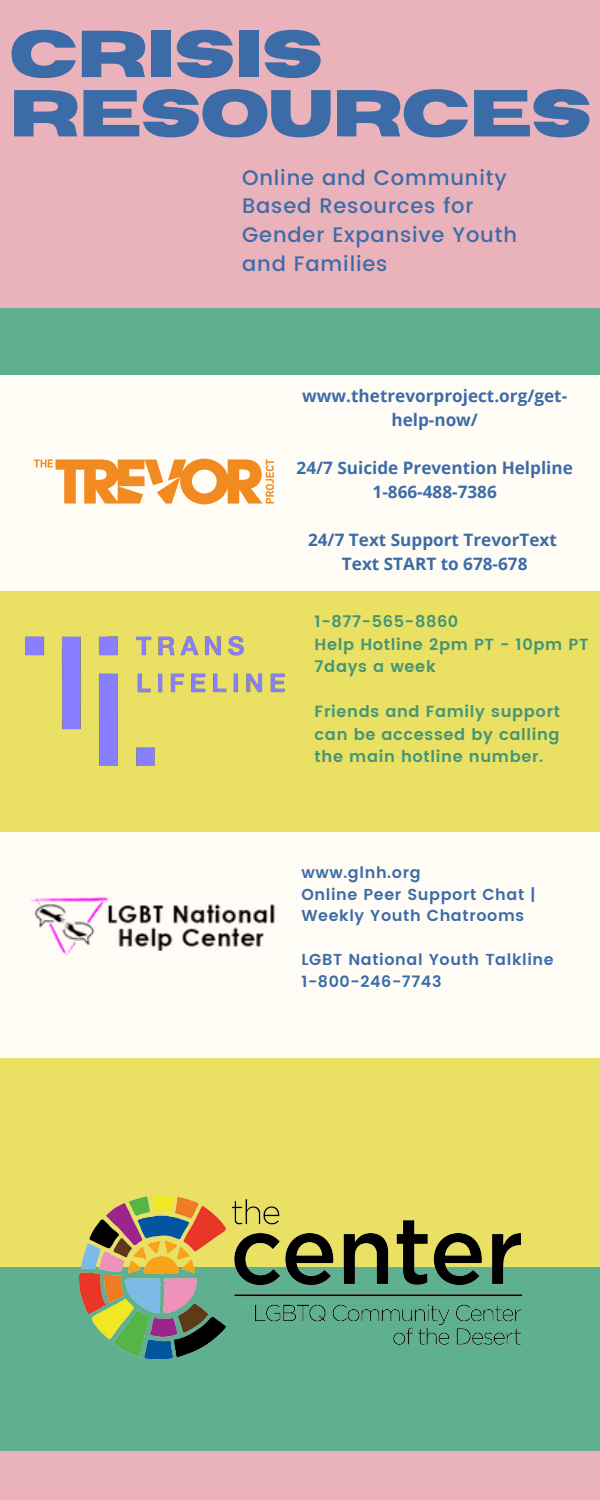
<style>
.page{position:relative;width:600px;height:1500px;background:#eab2bb}
.page>*{position:absolute;margin:0;border:0;box-sizing:border-box;transform-origin:0 0}
.t1{font:700 66.1px/59.3px "Horizon";letter-spacing:-.025em;color:#3c6ca8}
.t2{font:500 21px/28.6px "Poppins";letter-spacing:.04em;color:#3c6ca8}
.t3{font:700 17.2px/24px "Open Sans";color:#3c6ca8;text-align:center}
.t4{font:600 16.1px/22.5px "Poppins";letter-spacing:.04em;color:#439576}
.t5{font:600 15.9px/21.8px "Poppins";letter-spacing:.04em;color:#3c6ca8}
</style>
<div class="page">
<div style="left:0;top:308px;width:600px;height:1143px;background:#5eb090"></div>
<div style="left:0;top:582px;width:600px;height:685px;background:#eae164"></div>
<div style="left:0;top:375px;width:600px;height:216px;background:#fffcf6"></div>
<div style="left:0;top:832px;width:600px;height:226px;background:#fffcf6"></div>
<svg style="left:34px;top:459px;width:240px;height:45px"></svg>
<img style="left:25px;top:636px;width:260px;height:130px">
<img style="left:31px;top:896px;width:244px;height:61px">
<img style="left:78px;top:1194px;width:445px;height:166px">
<h1 class="t1" style="left:9px;top:27px;width:585px">CRISIS<br>RESOURCES</h1>
<p class="t2" style="left:242px;top:163px;width:276px">Online and Community<br>Based Resources for<br>Gender Expansive Youth and Families</p>
<p class="t3" style="left:302px;top:384px;width:266px">www.thetrevorproject.org/get&shy;help-now/</p>
<p class="t3" style="left:297px;top:456px;width:278px">24/7 Suicide Prevention Helpline<br>1-866-488-7386</p>
<p class="t3" style="left:308px;top:528px;width:250px">24/7 Text Support TrevorText<br>Text START to 678-678</p>
<p class="t4" style="left:315px;top:610px;width:275px">1-877-565-8860<br>Help Hotline 2pm PT - 10pm PT<br>7days a week</p>
<p class="t4" style="left:315px;top:700px;width:247px;text-align:justify">Friends and Family support can be accessed by calling the main hotline number.</p>
<p class="t5" style="left:301px;top:861px;width:236px">www.glnh.org<br>Online Peer Support Chat |<br>Weekly Youth Chatrooms</p>
<p class="t5" style="left:301px;top:948px;width:254px">LGBT National Youth Talkline<br>1-800-246-7743</p>
</div>
